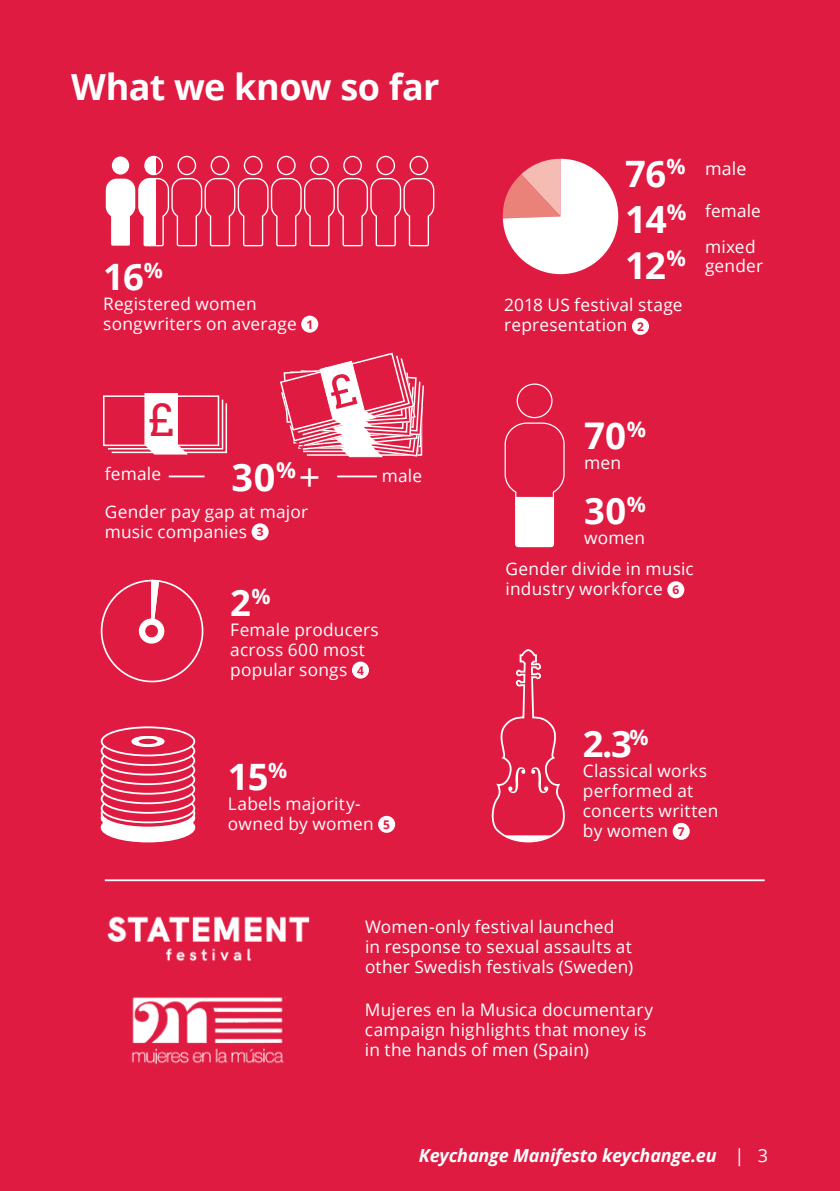
<style>
.page{position:relative;width:840px;height:1191px;background:#fff}
.page>*{position:absolute;margin:0;border:0;box-sizing:border-box;transform-origin:0 0}
.t1{font:45.2px "Roboto Slab";color:#df1b41}
.t2{font:700 37.8px "Open Sans";color:#fff}
.t3{font:700 37.4px "Open Sans";color:#fff}
.t4{font:700 37.2px "Open Sans";color:#fff}
.t5{font:700 36.8px "Open Sans";color:#fff}
.t6{font:700 36.4px "Open Sans";letter-spacing:-.02em;color:#fff}
.t7{font:700 36px "Open Sans";letter-spacing:-.02em;color:#fff}
.t8{font:italic 700 18px "Open Sans";letter-spacing:-.01em;color:#fff}
.t9{font:17.8px "Open Sans";color:#fff}
.t10{font:17.4px "Open Sans";color:#fff}
.t11{font:17.2px/20px "Open Sans";letter-spacing:.015em;color:#fff}
.s1{font-weight:700;font-size:12px;color:#df1b41}
.s2{font-weight:400}
.s3{font-weight:400;font-style:normal}
</style>
<div class="page">
<div style="left:0;top:0;width:839px;height:1191px;background:#df1b41"></div>
<div style="left:301px;top:316px;width:17px;height:17px;background:#fff;border-radius:50%"></div>
<svg style="left:100px;top:579px;width:104px;height:104px"></svg>
<div style="left:139px;top:619px;width:24px;height:24px;background:#fff;border-radius:50%"></div>
<div style="left:139px;top:618px;width:25px;height:25px;border:1px solid #fff;border-radius:50%"></div>
<svg style="left:144px;top:624px;width:15px;height:14px"></svg>
<div style="left:144px;top:623px;width:15px;height:15px;border:1px solid #fff;border-radius:50%"></div>
<div style="left:352px;top:661px;width:17px;height:17px;background:#fff;border-radius:50%"></div>
<div style="left:251px;top:523px;width:17px;height:17px;background:#fff;border-radius:50%"></div>
<div style="left:103px;top:395px;width:116px;height:51px;border:2px solid #fff"></div>
<svg style="left:106px;top:393px;width:122px;height:62px"></svg>
<svg style="left:106px;top:156px;width:329px;height:91px"></svg>
<hr style="left:169px;top:475px;width:208px;height:2px;background:#fff">
<div style="left:204px;top:467px;width:133px;height:20px;background:#df1b41"></div>
<svg style="left:504px;top:383px;width:61px;height:165px"></svg>
<div style="left:667px;top:581px;width:17px;height:17px;background:#fff;border-radius:50%"></div>
<img style="left:107px;top:916px;width:203px;height:46px">
<img style="left:131px;top:997px;width:155px;height:68px">
<div style="left:378px;top:816px;width:17px;height:17px;background:#fff;border-radius:50%"></div>
<div style="left:102px;top:813px;width:92px;height:28px;background:#fff;border-radius:50%"></div>
<div style="left:101px;top:812px;width:94px;height:30px;border:2px solid #fff;border-radius:50%"></div>
<div style="left:102px;top:804px;width:92px;height:28px;background:#fff;border-radius:50%"></div>
<div style="left:101px;top:803px;width:94px;height:30px;border:2px solid #fff;border-radius:50%"></div>
<svg style="left:102px;top:799px;width:92px;height:28px"></svg>
<div style="left:101px;top:798px;width:94px;height:30px;border:2px solid #fff;border-radius:50%"></div>
<svg style="left:102px;top:794px;width:92px;height:28px"></svg>
<div style="left:101px;top:793px;width:94px;height:30px;border:2px solid #fff;border-radius:50%"></div>
<svg style="left:102px;top:784px;width:92px;height:29px"></svg>
<div style="left:101px;top:783px;width:94px;height:30px;border:2px solid #fff;border-radius:50%"></div>
<svg style="left:102px;top:775px;width:92px;height:28px"></svg>
<div style="left:101px;top:774px;width:94px;height:30px;border:2px solid #fff;border-radius:50%"></div>
<svg style="left:102px;top:765px;width:92px;height:28px"></svg>
<div style="left:101px;top:764px;width:94px;height:30px;border:2px solid #fff;border-radius:50%"></div>
<svg style="left:102px;top:756px;width:92px;height:28px"></svg>
<div style="left:101px;top:755px;width:94px;height:30px;border:2px solid #fff;border-radius:50%"></div>
<svg style="left:102px;top:746px;width:92px;height:28px"></svg>
<div style="left:101px;top:745px;width:94px;height:30px;border:2px solid #fff;border-radius:50%"></div>
<svg style="left:102px;top:737px;width:92px;height:28px"></svg>
<div style="left:101px;top:736px;width:94px;height:30px;border:2px solid #fff;border-radius:50%"></div>
<div style="left:102px;top:727px;width:92px;height:28px;background:#df1b41;border-radius:50%"></div>
<div style="left:101px;top:726px;width:94px;height:30px;border:2px solid #fff;border-radius:50%"></div>
<div style="left:132px;top:737px;width:31px;height:9px;background:#fff;border-radius:50%"></div>
<div style="left:131px;top:736px;width:33px;height:11px;border:2px solid #fff;border-radius:50%"></div>
<div style="left:138px;top:738px;width:19px;height:6px;background:#df1b41;border-radius:50%"></div>
<hr style="left:105px;top:879px;width:659px;height:2px;background:#fff">
<div style="left:672px;top:823px;width:17px;height:17px;background:#fff;border-radius:50%"></div>
<svg style="left:491px;top:649px;width:74px;height:194px"></svg>
<div style="left:631px;top:318px;width:17px;height:17px;background:#fff;border-radius:50%"></div>
<svg style="left:502px;top:159px;width:116px;height:115px"></svg>
<svg style="left:280px;top:352px;width:144px;height:106px"></svg>
<h3 class="t7" style="left:71px;top:61px;width:370px">What we know so far</h3>
<h3 class="t6" style="left:103px;top:251px;width:61px">16<sup>%</sup></h3>
<p class="t11" style="left:103px;top:293px;width:211px">Registered women songwriters on average <span class="s1">1</span></p>
<h1 class="t1" style="left:148px;top:388px;width:28px">£</h1>
<p class="t11" style="left:105px;top:463px;width:58px">female</p>
<h2 class="t2" style="left:231px;top:450px;width:90px">30<sup>%</sup><span class="s2">+</span></h2>
<p class="t11" style="left:381px;top:465px;width:42px">male</p>
<p class="t11" style="left:105px;top:501px;width:205px">Gender pay gap at major music companies <span class="s1">3</span></p>
<h3 class="t6" style="left:230px;top:577px;width:42px">2<sup>%</sup></h3>
<p class="t11" style="left:230px;top:619px;width:150px">Female producers across 600 most popular songs <span class="s1">4</span></p>
<h3 class="t6" style="left:228px;top:751px;width:61px">15<sup>%</sup></h3>
<p class="t11" style="left:228px;top:793px;width:163px">Labels majority&shy;owned by women <span class="s1">5</span></p>
<h3 class="t6" style="left:624px;top:148px;width:62px">76<sup>%</sup></h3>
<h3 class="t3" style="left:624px;top:192px;width:63px">14<sup>%</sup></h3>
<h3 class="t4" style="left:624px;top:239px;width:62px">12<sup>%</sup></h3>
<p class="t11" style="left:504px;top:294px;width:180px">2018 US festival stage representation <span class="s1">2</span></p>
<p class="t9" style="left:704px;top:156px;width:43px">male</p>
<p class="t11" style="left:704px;top:191px;width:57px;line-height:36.8px">female mixed</p>
<p class="t11" style="left:704px;top:255px;width:60px">gender</p>
<h3 class="t5" style="left:583px;top:409px;width:64px">70<sup>%</sup></h3>
<p class="t10" style="left:583px;top:451px;width:39px">men</p>
<h3 class="t6" style="left:583px;top:485px;width:63px">30<sup>%</sup></h3>
<p class="t11" style="left:583px;top:527px;width:63px">women</p>
<p class="t11" style="left:505px;top:559px;width:190px">Gender divide in music industry workforce <span class="s1">6</span></p>
<h3 class="t6" style="left:582px;top:718px;width:67px">2.3<sup>%</sup></h3>
<p class="t11" style="left:582px;top:760px;width:137px">Classical works performed at concerts written by women <span class="s1">7</span></p>
<p class="t11" style="left:365px;top:916px;width:269px">Women-only festival launched in response to sexual assaults at other Swedish festivals (Sweden)</p>
<p class="t11" style="left:365px;top:999px;width:289px">Mujeres en la Musica documentary campaign highlights that money is in the hands of men (Spain)</p>
<p class="t8" style="left:418px;top:1142px;width:350px">Keychange Manifesto keychange.eu <span class="s3">| 3</span></p>
</div>
